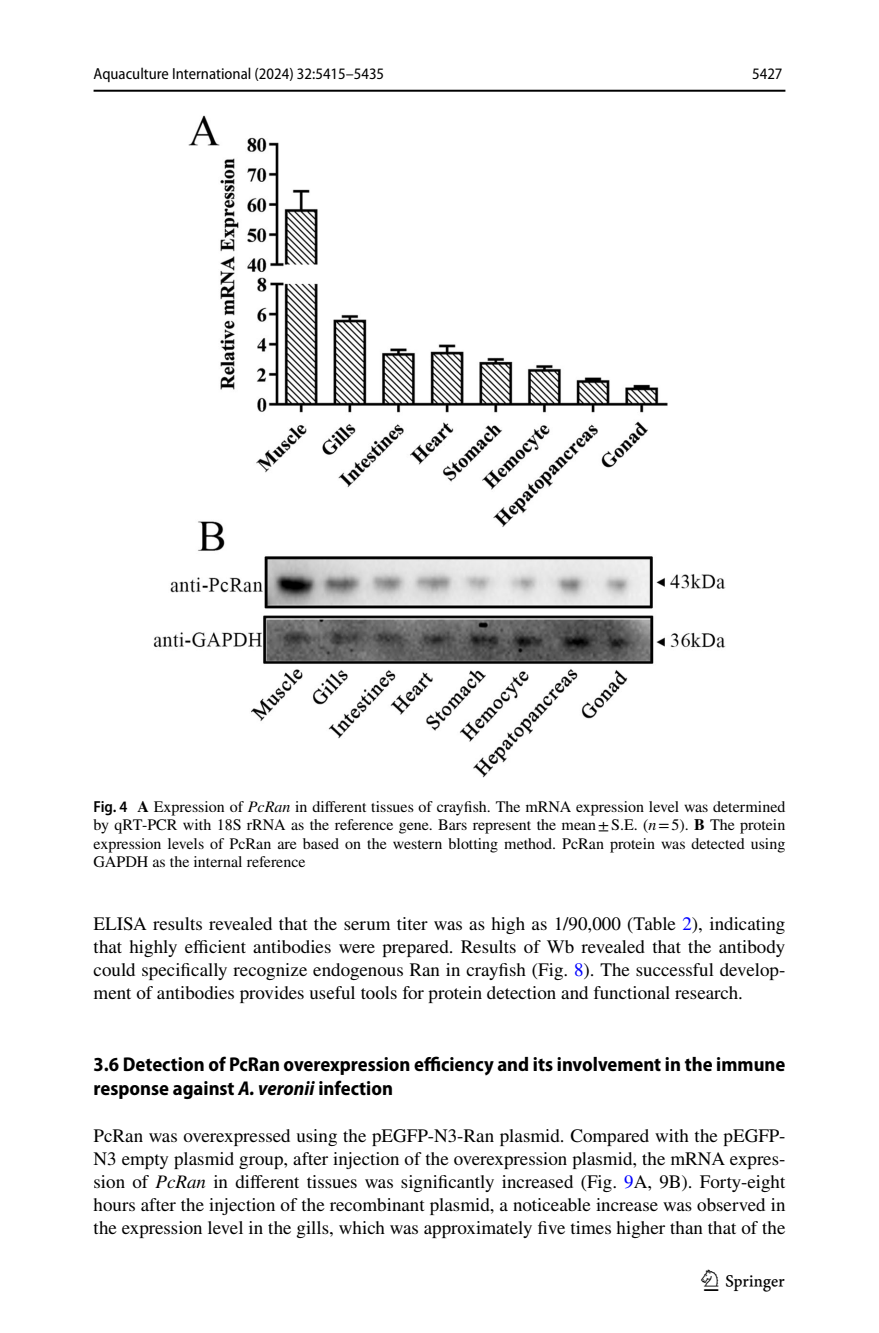
<style>
.page{position:relative;width:879px;height:1333px;background:#fff}
.page>*{position:absolute;margin:0;border:0;box-sizing:border-box;transform-origin:0 0}
.t1{font:30px "Springnew Regular 5";color:#000}
.t2{font:700 semi-condensed 20px/24px "Myriad Pro";color:#000}
.t3{font:19px/23px "STIX";color:#000;text-align:justify}
.t4{font:16px/18.4px "STIX";color:#000;text-align:justify}
.t5{font:semi-condensed 16px "Myriad Pro";color:#000}
.s1{font-family:"Myriad Pro";font-weight:600;font-stretch:semi-condensed}
.s2{font-weight:700}
.s3{font-style:italic}
.s4{color:#00f}
</style>
<div class="page">
<hr style="left:94px;top:90px;width:691px;height:2px;background:#000">
<img style="left:153px;top:116px;width:573px;height:661px">
<p class="t5" style="left:94px;top:65px;width:292px">Aquaculture International (2024) 32:5415–5435</p>
<p class="t5" style="left:752px;top:65px;width:32px">5427</p>
<p class="t4" style="left:94px;top:798px;width:693px"><span class="s1">Fig. 4</span> <span class="s2">A</span> Expression of <span class="s3">PcRan</span> in different tissues of crayfish. The mRNA expression level was determined by qRT-PCR with 18S rRNA as the reference gene. Bars represent the mean±S.E. (<span class="s3">n</span>=5). <span class="s2">B</span> The protein expression levels of PcRan are based on the western blotting method. PcRan protein was detected using GAPDH as the internal reference</p>
<p class="t3" style="left:94px;top:913px;width:693px">ELISA results revealed that the serum titer was as high as 1/90,000 (Table <span class="s4">2</span>), indicating that highly efficient antibodies were prepared. Results of Wb revealed that the antibody could specifically recognize endogenous Ran in crayfish (Fig. <span class="s4">8</span>). The successful develop&shy;ment of antibodies provides useful tools for protein detection and functional research.</p>
<p class="t2" style="left:94px;top:1052px;width:693px">3.6 Detection of PcRan overexpression efficiency and its involvement in the immune response against <span class="s3">A. veronii</span> infection</p>
<p class="t3" style="left:94px;top:1124px;width:693px">PcRan was overexpressed using the pEGFP-N3-Ran plasmid. Compared with the pEGFP-N3 empty plasmid group, after injection of the overexpression plasmid, the mRNA expres&shy;sion of <span class="s3">PcRan</span> in different tissues was significantly increased (Fig. <span class="s4">9</span>A, 9B). Forty-eight hours after the injection of the recombinant plasmid, a noticeable increase was observed in the expression level in the gills, which was approximately five times higher than that of the</p>
<h1 class="t1" style="left:704px;top:1269px;width:83px">1 3</h1>
</div>
